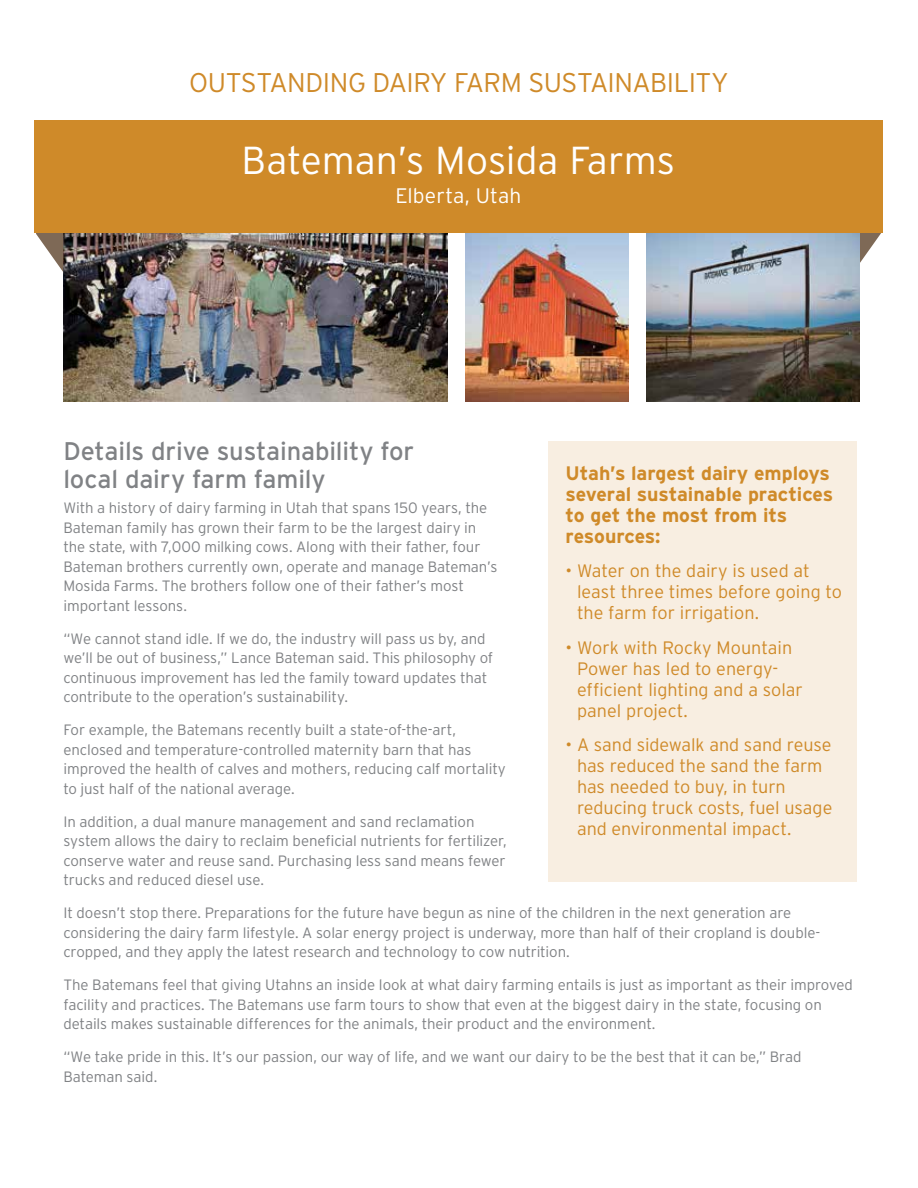
<style>
.page{position:relative;width:918px;height:1188px;background:#fff}
.page>*{position:absolute;margin:0;border:0;box-sizing:border-box;transform-origin:0 0}
.t1{font:300 39px "Interstate";color:#fff}
.t2{font:300 27px "Interstate";letter-spacing:-.025em;color:#cf8a29}
.t3{font:25.5px/28.5px "Interstate";letter-spacing:-.005em;color:#808285}
.t4{font:300 21px "Interstate";letter-spacing:.005em;color:#fff}
.t5{font:700 19.5px/21px "Interstate";letter-spacing:-.01em;color:#cf8a29}
.t6{font:300 18px/21px "Interstate";letter-spacing:-.005em;color:#cf8a29}
.t7{font:300 15px/19.5px "Interstate";letter-spacing:-.005em;color:#808285}
</style>
<div class="page">
<svg style="left:860px;top:232px;width:22px;height:31px"></svg>
<svg style="left:35px;top:232px;width:28px;height:40px"></svg>
<img style="left:63px;top:232px;width:385px;height:170px">
<img style="left:465px;top:232px;width:164px;height:170px">
<img style="left:646px;top:232px;width:214px;height:170px">
<div style="left:35px;top:120px;width:848px;height:112px;background:#cf8a29"></div>
<div style="left:549px;top:442px;width:308px;height:440px;background:#f8eee1"></div>
<h2 class="t2" style="left:189px;top:67px;width:541px">OUTSTANDING DAIRY FARM SUSTAINABILITY</h2>
<h1 class="t1" style="left:242px;top:139px;width:435px">Bateman’s Mosida Farms</h1>
<h3 class="t4" style="left:395px;top:184px;width:127px">Elberta, Utah</h3>
<h3 class="t3" style="left:63px;top:437px;width:352px">Details drive sustainability for local dairy farm family</h3>
<h3 class="t5" style="left:566px;top:462px;width:269px">Utah’s largest dairy employs several sustainable practices to get the most from its resources:</h3>
<p class="t6" style="left:577px;top:560px;width:267px;text-indent:-11px">• Water on the dairy is used at least three times before going to the farm for irrigation.</p>
<p class="t6" style="left:577px;top:637px;width:227px;text-indent:-12px">• Work with Rocky Mountain<br>Power has led to energy&shy;efficient lighting and a solar panel project.</p>
<p class="t6" style="left:577px;top:734px;width:257px;text-indent:-11px">• A sand sidewalk and sand reuse has reduced the sand the farm has needed to buy, in turn reducing truck costs, fuel usage and environmental impact.</p>
<p class="t7" style="left:63px;top:498px;width:436px">With a history of dairy farming in Utah that spans 150 years, the Bateman family has grown their farm to be the largest dairy in the state, with 7,000 milking cows. Along with their father, four Bateman brothers currently own, operate and manage Bateman’s Mosida Farms. The brothers follow one of their father’s most important lessons.</p>
<p class="t7" style="left:63px;top:629px;width:431px">“We cannot stand idle. If we do, the industry will pass us by, and we’ll be out of business,” Lance Bateman said. This philosophy of continuous improvement has led the family toward updates that contribute to the operation’s sustainability.</p>
<p class="t7" style="left:63px;top:720px;width:444px">For example, the Batemans recently built a state-of-the-art, enclosed and temperature-controlled maternity barn that has improved the health of calves and mothers, reducing calf mortality to just half of the national average.</p>
<p class="t7" style="left:63px;top:812px;width:445px">In addition, a dual manure management and sand reclamation system allows the dairy to reclaim beneficial nutrients for fertilizer, conserve water and reuse sand. Purchasing less sand means fewer trucks and reduced diesel use.</p>
<p class="t7" style="left:63px;top:903px;width:759px">It doesn’t stop there. Preparations for the future have begun as nine of the children in the next generation are considering the dairy farm lifestyle. A solar energy project is underway, more than half of their cropland is double&shy;cropped, and they apply the latest research and technology to cow nutrition.</p>
<p class="t7" style="left:63px;top:975px;width:791px">The Batemans feel that giving Utahns an inside look at what dairy farming entails is just as important as their improved facility and practices. The Batemans use farm tours to show that even at the biggest dairy in the state, focusing on details makes sustainable differences for the animals, their product and the environment.</p>
<p class="t7" style="left:63px;top:1047px;width:740px">“We take pride in this. It’s our passion, our way of life, and we want our dairy to be the best that it can be,” Brad<br>Bateman said.</p>
</div>
